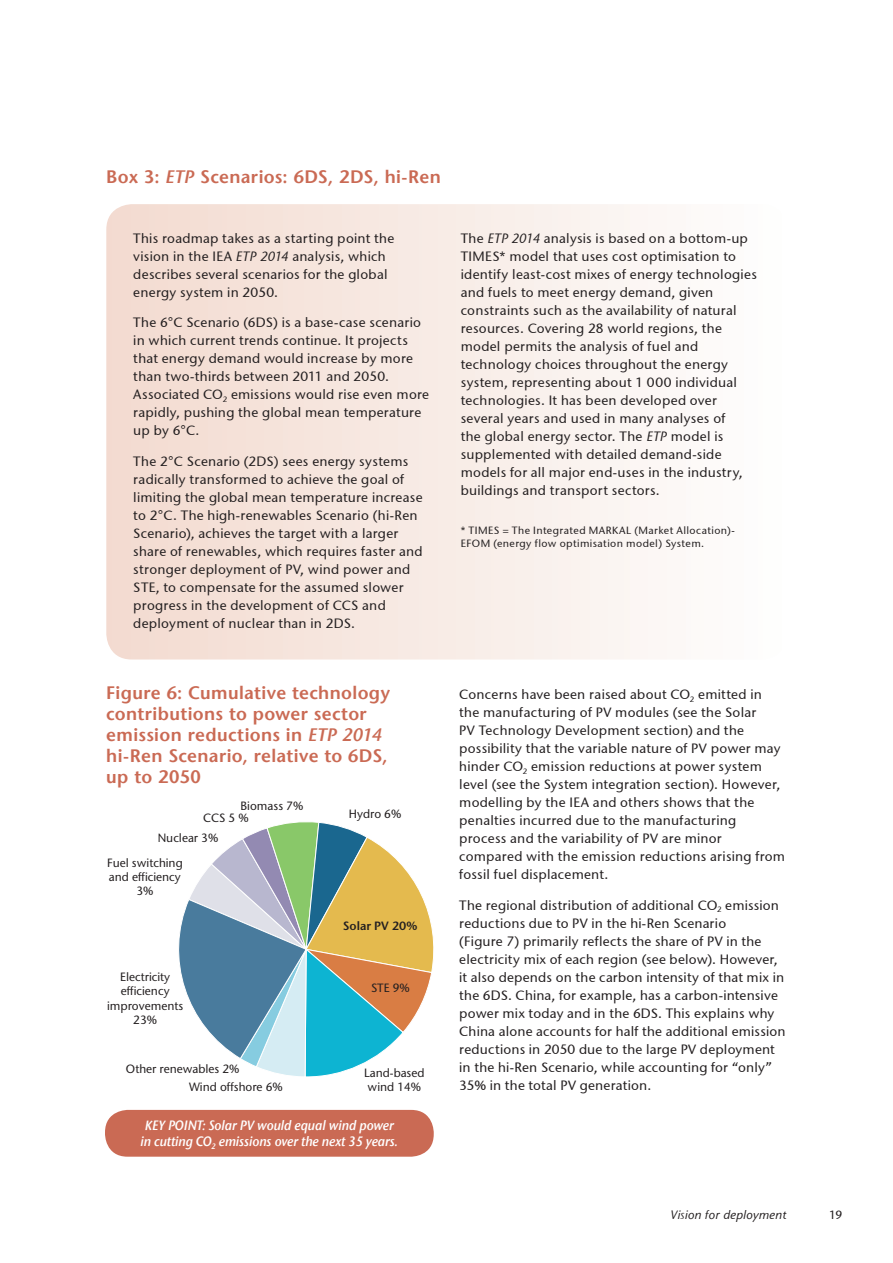
<style>
.page{position:relative;width:893px;height:1263px;background:#fff}
.page>*{position:absolute;margin:0;border:0;box-sizing:border-box;transform-origin:0 0}
.t1{font:600 18px/21px "Stone Sans LT";letter-spacing:.02em;color:#ca6a54}
.t2{font:13.5px/18px "Stone Sans ITCTT Medium";letter-spacing:.02em;color:#231f20}
.t3{font:italic 13.5px/16.2px "Stone Sans ITC Semi";letter-spacing:-.01em;color:#fff;text-align:center;scale:.93 1}
.t4{font:12px/14.5px "Stone Sans ITCTT Medium";color:#231f20;text-align:center}
.t5{font:italic 12px "Stone Sans";letter-spacing:.02em;color:#231f20}
.t6{font:12px "Stone Sans ITC Semi";color:#231f20}
.t7{font:10.5px/13.5px "Stone Sans ITCTT Medium";letter-spacing:.04em;color:#231f20}
.s1{font-family:"Stone Sans ITC Semi";font-weight:400;font-style:italic}
.s2{font-style:italic}
</style>
<div class="page">
<div style="left:105px;top:1110px;width:329px;height:47px;background:#ca6a54;border-radius:22px"></div>
<svg style="left:178px;top:822px;width:256px;height:255px"></svg>
<svg style="left:106px;top:204px;width:542px;height:455px;background:#f6e8e1"></svg>
<h1 class="t1" style="left:106px;top:167px;width:336px">Box 3: <span class="s1">ETP</span> Scenarios: 6DS, 2DS, hi-Ren</h1>
<p class="t2" style="left:133px;top:229px;width:262px">This roadmap takes as a starting point the vision in the IEA <span class="s2">ETP 2014</span> analysis, which describes several scenarios for the global energy system in 2050.</p>
<p class="t2" style="left:133px;top:314px;width:297px">The 6°C Scenario (6DS) is a base-case scenario in which current trends continue. It projects that energy demand would increase by more than two-thirds between 2011 and 2050.<br>Associated CO<sub>2</sub> emissions would rise even more rapidly, pushing the global mean temperature up by 6°C.</p>
<p class="t2" style="left:133px;top:452px;width:291px">The 2°C Scenario (2DS) sees energy systems radically transformed to achieve the goal of limiting the global mean temperature increase to 2°C. The high-renewables Scenario (hi-Ren Scenario), achieves the target with a larger share of renewables, which requires faster and stronger deployment of PV, wind power and STE, to compensate for the assumed slower progress in the development of CCS and deployment of nuclear than in 2DS.</p>
<p class="t2" style="left:461px;top:229px;width:298px">The <span class="s2">ETP 2014</span> analysis is based on a bottom-up TIMES* model that uses cost optimisation to identify least-cost mixes of energy technologies and fuels to meet energy demand, given constraints such as the availability of natural resources. Covering 28 world regions, the model permits the analysis of fuel and technology choices throughout the energy system, representing about 1 000 individual technologies. It has been developed over several years and used in many analyses of<br>the global energy sector. The <span class="s2">ETP</span> model is supplemented with detailed demand-side models for all major end-uses in the industry, buildings and transport sectors.</p>
<p class="t7" style="left:461px;top:523px;width:276px">* TIMES = The Integrated MARKAL (Market Allocation)-<br>EFOM (energy flow optimisation model) System.</p>
<h1 class="t1" style="left:106px;top:682px;width:285px">Figure 6: Cumulative technology contributions to power sector emission reductions in <span class="s1">ETP 2014 </span>hi-Ren Scenario, relative to 6DS, up to 2050</h1>
<p class="t4" style="left:241px;top:800px;width:64px">Biomass 7%</p>
<p class="t4" style="left:158px;top:809px;width:93px;line-height:19.5px;text-align:left;text-indent:46px">CCS 5 %<br>Nuclear 3%</p>
<p class="t4" style="left:107px;top:856px;width:77px">Fuel switching and efficiency<br>3%</p>
<p class="t4" style="left:107px;top:971px;width:78px">Electricity efficiency improvements<br>23%</p>
<p class="t4" style="left:126px;top:1062px;width:115px">Other renewables 2%</p>
<p class="t4" style="left:349px;top:808px;width:54px">Hydro 6%</p>
<p class="t6" style="left:343px;top:918px;width:76px">Solar PV 20%</p>
<p class="t4" style="left:371px;top:981px;width:40px">STE 9%</p>
<p class="t4" style="left:364px;top:1066px;width:62px">Land-based</p>
<p class="t4" style="left:189px;top:1081px;width:95px">Wind offshore 6%</p>
<p class="t4" style="left:368px;top:1081px;width:55px">wind 14%</p>
<p class="t3" style="left:140px;top:1117px;width:279px">KEY POINT: Solar PV would equal wind power in cutting CO<sub>2</sub> emissions over the next 35 years.</p>
<p class="t2" style="left:459px;top:685px;width:327px">Concerns have been raised about CO<sub>2</sub> emitted in the manufacturing of PV modules (see the Solar<br>PV Technology Development section) and the possibility that the variable nature of PV power may hinder CO<sub>2</sub> emission reductions at power system level (see the System integration section). However, modelling by the IEA and others shows that the penalties incurred due to the manufacturing process and the variability of PV are minor compared with the emission reductions arising from fossil fuel displacement.</p>
<p class="t2" style="left:459px;top:896px;width:328px">The regional distribution of additional CO<sub>2</sub> emission reductions due to PV in the hi-Ren Scenario<br>(Figure 7) primarily reflects the share of PV in the electricity mix of each region (see below). However, it also depends on the carbon intensity of that mix in the 6DS. China, for example, has a carbon-intensive power mix today and in the 6DS. This explains why China alone accounts for half the additional emission reductions in 2050 due to the large PV deployment in the hi-Ren Scenario, while accounting for “only” 35% in the total PV generation.</p>
<p class="t5" style="left:670px;top:1209px;width:118px">Vision for deployment</p>
<p class="t4" style="left:829px;top:1208px;width:15px">19</p>
</div>
